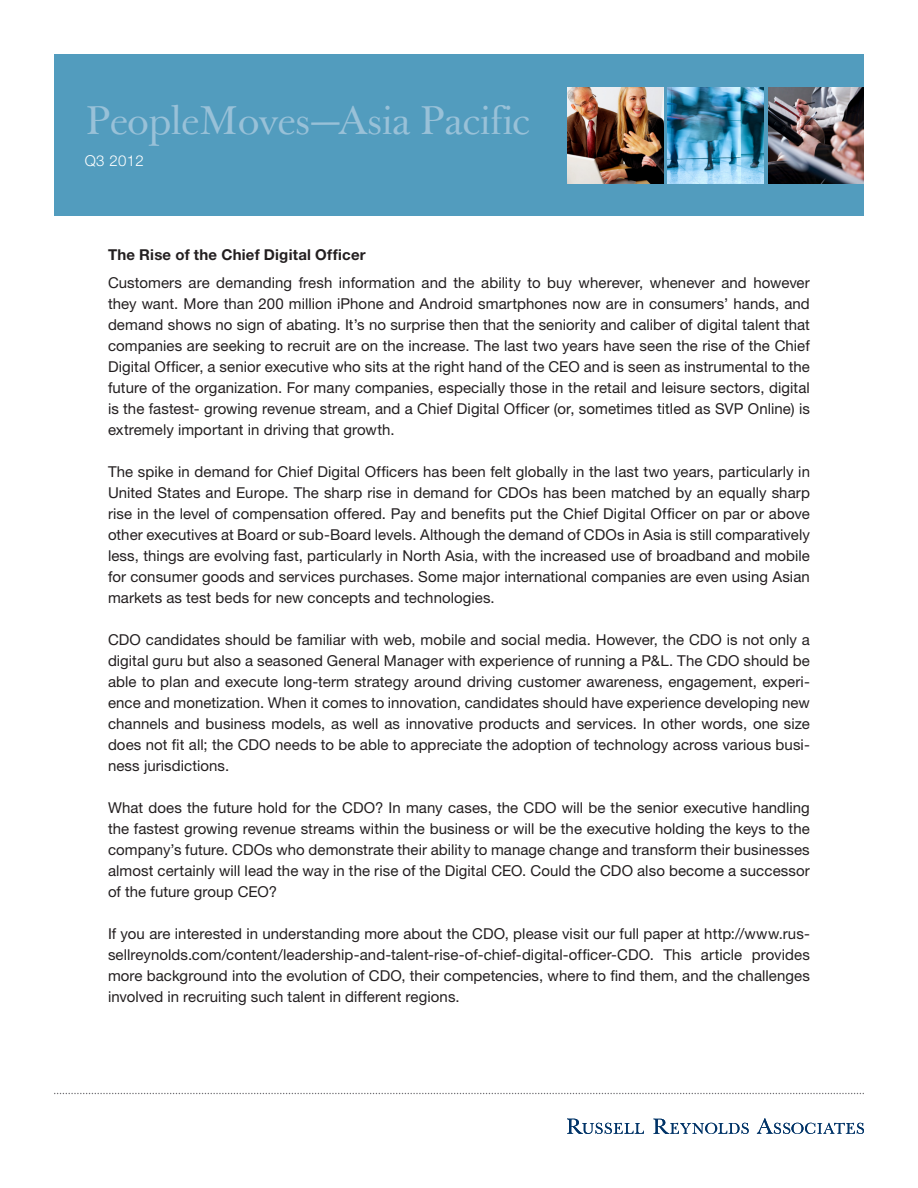
<style>
.page{position:relative;width:918px;height:1188px;background:#fff}
.page>*{position:absolute;margin:0;border:0;box-sizing:border-box;transform-origin:0 0}
.t1{font:39px "Baskerville 120 Pro";letter-spacing:-.025em;color:#99c1d8}
.t2{font:15px/21px "Helvetica Neue LT Std";letter-spacing:.005em;color:#231f20;text-align:justify}
.t3{font:700 15px "Helvetica Neue LT Std";letter-spacing:.015em;color:#231f20}
.t4{font:300 15px "Helvetica Neue LT Std";letter-spacing:.025em;color:#fff}
</style>
<div class="page">
<div style="left:54px;top:55px;width:810px;height:161px;background:#529cbe"></div>
<img style="left:768px;top:87px;width:96px;height:96px">
<img style="left:668px;top:87px;width:96px;height:96px">
<img style="left:568px;top:87px;width:95px;height:96px">
<svg style="left:757px;top:1118px;width:107px;height:16px"></svg>
<svg style="left:653px;top:1119px;width:96px;height:15px"></svg>
<svg style="left:567px;top:1119px;width:77px;height:15px"></svg>
<svg style="left:54px;top:1093px;width:810px;height:1px"></svg>
<p class="t1" style="left:85px;top:96px;width:447px">PeopleMoves—Asia Pacific</p>
<p class="t4" style="left:85px;top:151px;width:61px">Q3 2012</p>
<p class="t3" style="left:108px;top:246px;width:259px">The Rise of the Chief Digital Officer</p>
<p class="t2" style="left:108px;top:272px;width:703px">Customers are demanding fresh information and the ability to buy wherever, whenever and however they want. More than 200 million iPhone and Android smartphones now are in consumers’ hands, and demand shows no sign of abating. It’s no surprise then that the seniority and caliber of digital talent that companies are seeking to recruit are on the increase. The last two years have seen the rise of the Chief Digital Officer, a senior executive who sits at the right hand of the CEO and is seen as instrumental to the future of the organization. For many companies, especially those in the retail and leisure sectors, digital is the fastest- growing revenue stream, and a Chief Digital Officer (or, sometimes titled as SVP Online) is extremely important in driving that growth.</p>
<p class="t2" style="left:108px;top:461px;width:704px">The spike in demand for Chief Digital Officers has been felt globally in the last two years, particularly in United States and Europe. The sharp rise in demand for CDOs has been matched by an equally sharp rise in the level of compensation offered. Pay and benefits put the Chief Digital Officer on par or above other executives at Board or sub-Board levels. Although the demand of CDOs in Asia is still comparatively less, things are evolving fast, particularly in North Asia, with the increased use of broadband and mobile for consumer goods and services purchases. Some major international companies are even using Asian markets as test beds for new concepts and technologies.</p>
<p class="t2" style="left:108px;top:629px;width:704px">CDO candidates should be familiar with web, mobile and social media. However, the CDO is not only a digital guru but also a seasoned General Manager with experience of running a P&amp;L. The CDO should be able to plan and execute long-term strategy around driving customer awareness, engagement, experi&shy;ence and monetization. When it comes to innovation, candidates should have experience developing new channels and business models, as well as innovative products and services. In other words, one size does not fit all; the CDO needs to be able to appreciate the adoption of technology across various busi&shy;ness jurisdictions.</p>
<p class="t2" style="left:108px;top:797px;width:703px">What does the future hold for the CDO? In many cases, the CDO will be the senior executive handling the fastest growing revenue streams within the business or will be the executive holding the keys to the company’s future. CDOs who demonstrate their ability to manage change and transform their businesses almost certainly will lead the way in the rise of the Digital CEO. Could the CDO also become a successor of the future group CEO?</p>
<p class="t2" style="left:108px;top:923px;width:704px">If you are interested in understanding more about the CDO, please visit our full paper at http://www.rus&shy;sellreynolds.com/content/leadership-and-talent-rise-of-chief-digital-officer-CDO. This article provides more background into the evolution of CDO, their competencies, where to find them, and the challenges involved in recruiting such talent in different regions.</p>
</div>
